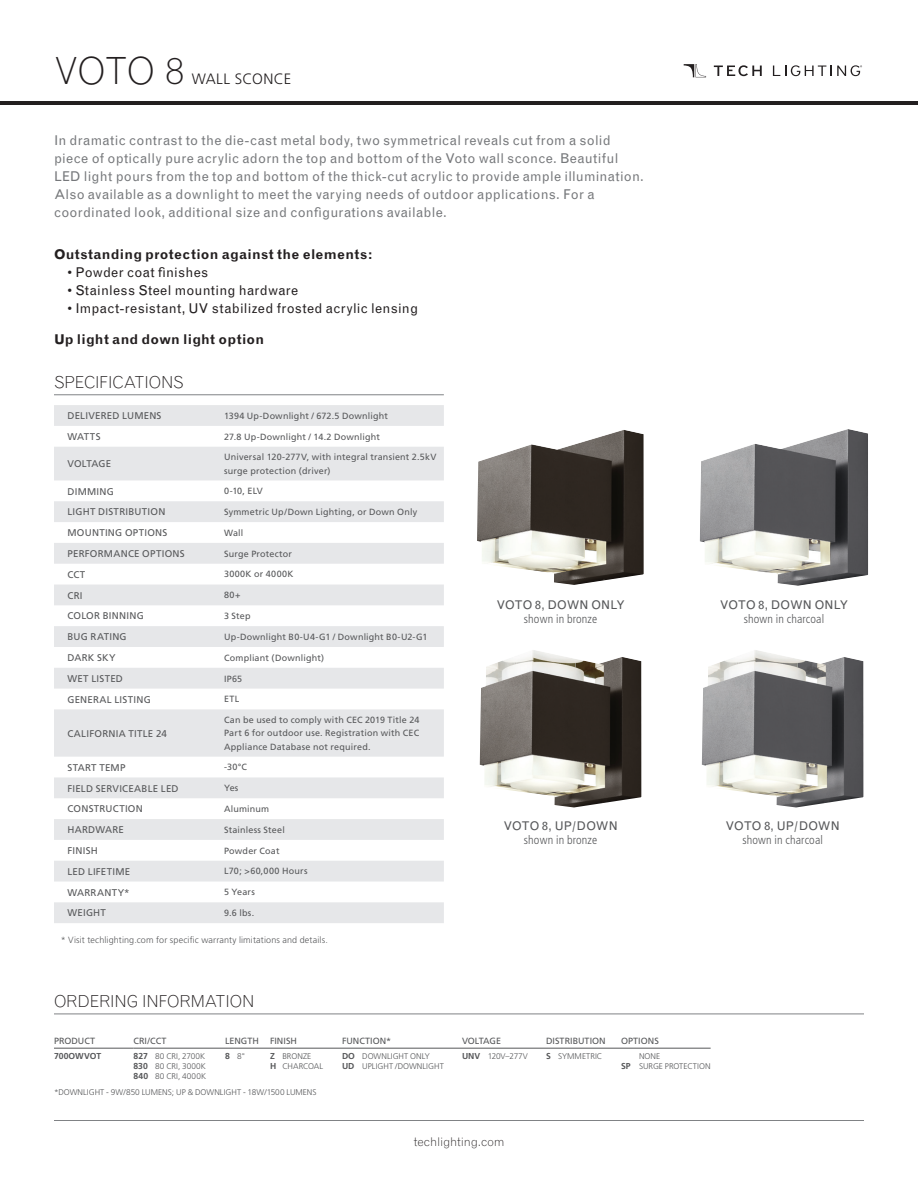
<style>
.page{position:relative;width:918px;height:1188px;background:#fff}
.page>*{position:absolute;margin:0;border:0;box-sizing:border-box;transform-origin:0 0}
.t1{font:300 37.5px "Grotesque";color:#231f20}
.Spec_Header{font:300 16.5px "Grotesque";letter-spacing:-.015em;color:#231f20}
.t2{font:300 15px "Frutiger";letter-spacing:.025em;color:#231f20}
.t3{font:13.5px/18px "Grotesque";letter-spacing:.015em;color:#76787b}
.Sub-bullet{font:13.5px "Grotesque";letter-spacing:.02em;color:#231f20}
.Sub-bullet-2{font:700 13.5px "Grotesque";letter-spacing:.02em;color:#231f20}
.Product{font:12px "Grotesque";letter-spacing:-.015em;color:#57585a}
.Product_Detail{font:300 condensed 12px "Frutiger";letter-spacing:.01em;color:#57585a}
.Product-2{font:300 condensed 12px "Frutiger";letter-spacing:.01em;color:#57585a}
.t4{font:300 12px "Grotesque";letter-spacing:-.01em;color:#231f20}
.t5{font:9.75px "Frutiger";letter-spacing:.025em;color:#57585a}
.t6{font:9.75px "Frutiger";color:#57585a}
.Product_Options_Head{font:9px/13.5px "Frutiger";letter-spacing:.02em;color:#57585a}
.t7{font:300 9px "Frutiger";letter-spacing:.015em;color:#57585a}
.Product_Options_Head-2{font:9px "Frutiger";letter-spacing:.045em;color:#57585a}
.Product_Options_Head-3{font:9px "Frutiger";color:#57585a}
.Product_Options_Head-4{font:9px "Frutiger";letter-spacing:-.02em;color:#57585a}
.Product_Options{font:700 8.7px "Frutiger";letter-spacing:-.01em;color:#57585a}
.Product_Options-2{font:300 8.25px "Frutiger";letter-spacing:.005em;color:#57585a}
.Product_Options-3{font:300 8.25px "Frutiger";letter-spacing:-.025em;color:#57585a}
.s1{font-weight:700;font-size:8.7px}
</style>
<div class="page">
<svg style="left:714px;top:65px;width:48px;height:11px"></svg>
<svg style="left:773px;top:65px;width:89px;height:11px"></svg>
<svg style="left:684px;top:64px;width:22px;height:13px"></svg>
<hr style="left:0;top:101px;width:918px;height:4px;background:#231f20">
<hr style="left:54px;top:1120px;width:810px;height:1px;background:#808285">
<hr style="left:54px;top:1014px;width:810px;height:1px;background:#808285">
<hr style="left:54px;top:1048px;width:80px;height:1px;background:#57585a">
<hr style="left:134px;top:1048px;width:91px;height:1px;background:#57585a">
<hr style="left:225px;top:1048px;width:45px;height:1px;background:#57585a">
<hr style="left:270px;top:1048px;width:72px;height:1px;background:#57585a">
<hr style="left:342px;top:1048px;width:120px;height:1px;background:#57585a">
<hr style="left:462px;top:1048px;width:84px;height:1px;background:#57585a">
<hr style="left:546px;top:1048px;width:75px;height:1px;background:#57585a">
<hr style="left:621px;top:1048px;width:90px;height:1px;background:#57585a">
<svg style="left:54px;top:405px;width:390px;height:518px;fill:#e6e7e9"></svg>
<img style="left:477px;top:430px;width:167px;height:155px">
<img style="left:700px;top:429px;width:168px;height:157px">
<img style="left:480px;top:650px;width:161px;height:157px">
<img style="left:702px;top:650px;width:162px;height:157px">
<hr style="left:54px;top:395px;width:390px;height:1px;background:#808285">
<h1 class="t1" style="left:54px;top:48px;width:131px">VOTO 8</h1>
<h3 class="t2" style="left:192px;top:70px;width:101px">WALL SCONCE</h3>
<p class="t3" style="left:54px;top:132px;width:591px">In dramatic contrast to the die-cast metal body, two symmetrical reveals cut from a solid piece of optically pure acrylic adorn the top and bottom of the Voto wall sconce. Beautiful LED light pours from the top and bottom of the thick-cut acrylic to provide ample illumination.<br>Also available as a downlight to meet the varying needs of outdoor applications. For a coordinated look, additional size and configurations available.</p>
<p class="Sub-bullet-2" style="left:54px;top:246px;width:320px">Outstanding protection against the elements:</p>
<p class="Sub-bullet" style="left:68px;top:264px;width:142px">• Powder coat finishes</p>
<p class="Sub-bullet" style="left:68px;top:282px;width:232px">• Stainless Steel mounting hardware</p>
<p class="Sub-bullet" style="left:68px;top:300px;width:352px">• Impact-resistant, UV stabilized frosted acrylic lensing</p>
<p class="Sub-bullet-2" style="left:54px;top:331px;width:212px">Up light and down light option</p>
<p class="Spec_Header" style="left:54px;top:372px;width:131px">SPECIFICATIONS</p>
<p class="t5" style="left:68px;top:410px;width:96px">DELIVERED LUMENS</p>
<p class="Product_Options_Head" style="left:224px;top:409px;width:165px">1394 Up-Downlight / 672.5 Downlight</p>
<p class="t5" style="left:68px;top:431px;width:35px">WATTS</p>
<p class="Product_Options_Head" style="left:224px;top:430px;width:157px">27.8 Up-Downlight / 14.2 Downlight</p>
<p class="t6" style="left:68px;top:458px;width:45px">VOLTAGE</p>
<p class="Product_Options_Head" style="left:224px;top:450px;width:214px">Universal 120-277V, with integral transient 2.5kV surge protection (driver)</p>
<p class="t5" style="left:68px;top:485px;width:48px">DIMMING</p>
<p class="Product_Options_Head" style="left:224px;top:484px;width:40px">0-10, ELV</p>
<p class="t5" style="left:68px;top:506px;width:99px">LIGHT DISTRIBUTION</p>
<p class="Product_Options_Head" style="left:224px;top:505px;width:195px">Symmetric Up/Down Lighting, or Down Only</p>
<p class="t5" style="left:68px;top:527px;width:101px">MOUNTING OPTIONS</p>
<p class="Product_Options_Head" style="left:224px;top:526px;width:21px">Wall</p>
<p class="t5" style="left:68px;top:548px;width:119px">PERFORMANCE OPTIONS</p>
<p class="Product_Options_Head" style="left:224px;top:547px;width:70px">Surge Protector</p>
<p class="t5" style="left:68px;top:569px;width:19px">CCT</p>
<p class="Product_Options_Head-2" style="left:224px;top:569px;width:71px">3000K or 4000K</p>
<p class="t5" style="left:68px;top:589px;width:17px">CRI</p>
<p class="Product_Options_Head" style="left:224px;top:588px;width:18px">80+</p>
<p class="t5" style="left:68px;top:610px;width:78px">COLOR BINNING</p>
<p class="Product_Options_Head" style="left:224px;top:609px;width:28px">3 Step</p>
<p class="t5" style="left:68px;top:631px;width:61px">BUG RATING</p>
<p class="Product_Options_Head" style="left:224px;top:630px;width:205px">Up-Downlight B0-U4-G1 / Downlight B0-U2-G1</p>
<p class="t5" style="left:68px;top:652px;width:50px">DARK SKY</p>
<p class="Product_Options_Head" style="left:224px;top:651px;width:102px">Compliant (Downlight)</p>
<p class="t5" style="left:68px;top:673px;width:57px">WET LISTED</p>
<p class="Product_Options_Head" style="left:224px;top:672px;width:20px">IP65</p>
<p class="t5" style="left:68px;top:694px;width:85px">GENERAL LISTING</p>
<p class="Product_Options_Head" style="left:224px;top:693px;width:17px">ETL</p>
<p class="t5" style="left:68px;top:728px;width:101px">CALIFORNIA TITLE 24</p>
<p class="Product_Options_Head" style="left:224px;top:713px;width:197px;text-align:justify">Can be used to comply with CEC 2019 Title 24<br>Part 6 for outdoor use. Registration with CEC Appliance Database not required.</p>
<p class="t5" style="left:68px;top:762px;width:60px">START TEMP</p>
<p class="Product_Options_Head" style="left:224px;top:761px;width:25px">-30°C</p>
<p class="t5" style="left:68px;top:782px;width:113px">FIELD SERVICEABLE LED</p>
<p class="Product_Options_Head" style="left:224px;top:781px;width:16px">Yes</p>
<p class="t5" style="left:68px;top:803px;width:77px">CONSTRUCTION</p>
<p class="Product_Options_Head" style="left:224px;top:802px;width:47px">Aluminum</p>
<p class="t5" style="left:68px;top:824px;width:58px">HARDWARE</p>
<p class="Product_Options_Head" style="left:224px;top:823px;width:62px">Stainless Steel</p>
<p class="t5" style="left:68px;top:845px;width:32px">FINISH</p>
<p class="Product_Options_Head" style="left:224px;top:844px;width:57px">Powder Coat</p>
<p class="t5" style="left:68px;top:866px;width:64px">LED LIFETIME</p>
<p class="Product_Options_Head" style="left:224px;top:865px;width:85px">L70; &gt;60,000 Hours</p>
<p class="t5" style="left:68px;top:886px;width:64px">WARRANTY*</p>
<p class="Product_Options_Head" style="left:224px;top:885px;width:32px">5 Years</p>
<p class="t5" style="left:68px;top:907px;width:40px">WEIGHT</p>
<p class="Product_Options_Head" style="left:224px;top:906px;width:32px">9.6 lbs.</p>
<p class="t7" style="left:61px;top:935px;width:269px">* Visit techlighting.com for specific warranty limitations and details.</p>
<p class="Product" style="left:496px;top:597px;width:130px">VOTO 8, DOWN ONLY</p>
<p class="Product_Detail" style="left:524px;top:612px;width:75px">shown in bronze</p>
<p class="Product" style="left:504px;top:819px;width:116px">VOTO 8, UP/DOWN</p>
<p class="Product-2" style="left:524px;top:833px;width:75px">shown in bronze</p>
<p class="Product" style="left:720px;top:597px;width:130px">VOTO 8, DOWN ONLY</p>
<p class="Product_Detail" style="left:744px;top:612px;width:82px">shown in charcoal</p>
<p class="Product" style="left:726px;top:819px;width:116px">VOTO 8, UP/DOWN</p>
<p class="Product-2" style="left:743px;top:833px;width:82px">shown in charcoal</p>
<p class="Spec_Header" style="left:54px;top:991px;width:202px">ORDERING INFORMATION</p>
<p class="Product_Options_Head-3" style="left:54px;top:1036px;width:43px">PRODUCT</p>
<p class="Product_Options_Head" style="left:134px;top:1035px;width:34px">CRI/CCT</p>
<p class="Product_Options_Head" style="left:225px;top:1035px;width:35px">LENGTH</p>
<p class="Product_Options_Head" style="left:270px;top:1035px;width:28px">FINISH</p>
<p class="Product_Options_Head" style="left:342px;top:1035px;width:51px">FUNCTION*</p>
<p class="Product_Options_Head-4" style="left:462px;top:1036px;width:41px">VOLTAGE</p>
<p class="Product_Options_Head" style="left:546px;top:1035px;width:61px">DISTRIBUTION</p>
<p class="Product_Options_Head" style="left:621px;top:1035px;width:39px">OPTIONS</p>
<p class="Product_Options" style="left:54px;top:1051px;width:49px">700OWVOT</p>
<p class="Product_Options-2" style="left:134px;top:1051px;width:73px"><span class="s1">827</span> 80 CRI, 2700K</p>
<p class="Product_Options-2" style="left:134px;top:1061px;width:74px"><span class="s1">830</span> 80 CRI, 3000K</p>
<p class="Product_Options-2" style="left:134px;top:1072px;width:74px"><span class="s1">840</span> 80 CRI, 4000K</p>
<p class="Product_Options-2" style="left:225px;top:1051px;width:22px"><span class="s1">8</span> 8"</p>
<p class="Product_Options-2" style="left:270px;top:1051px;width:43px"><span class="s1">Z</span> BRONZE</p>
<p class="Product_Options-2" style="left:270px;top:1061px;width:55px"><span class="s1">H</span> CHARCOAL</p>
<p class="Product_Options-2" style="left:342px;top:1051px;width:89px"><span class="s1">DO</span> DOWNLIGHT ONLY</p>
<p class="Product_Options-2" style="left:342px;top:1061px;width:103px"><span class="s1">UD</span> UPLIGHT /DOWNLIGHT</p>
<p class="Product_Options-3" style="left:462px;top:1051px;width:67px"><span class="s1">UNV</span> 120V–277V</p>
<p class="Product_Options-2" style="left:546px;top:1051px;width:58px"><span class="s1">S</span> SYMMETRIC</p>
<p class="Product_Options-2" style="left:639px;top:1051px;width:23px">NONE</p>
<p class="Product_Options-2" style="left:621px;top:1061px;width:91px"><span class="s1">SP</span> SURGE PROTECTION</p>
<p class="Product_Options-2" style="left:54px;top:1087px;width:264px">*DOWNLIGHT - 9W/850 LUMENS; UP &amp; DOWNLIGHT - 18W/1500 LUMENS</p>
<h3 class="t4" style="left:414px;top:1134px;width:92px">techlighting.com</h3>
</div>
